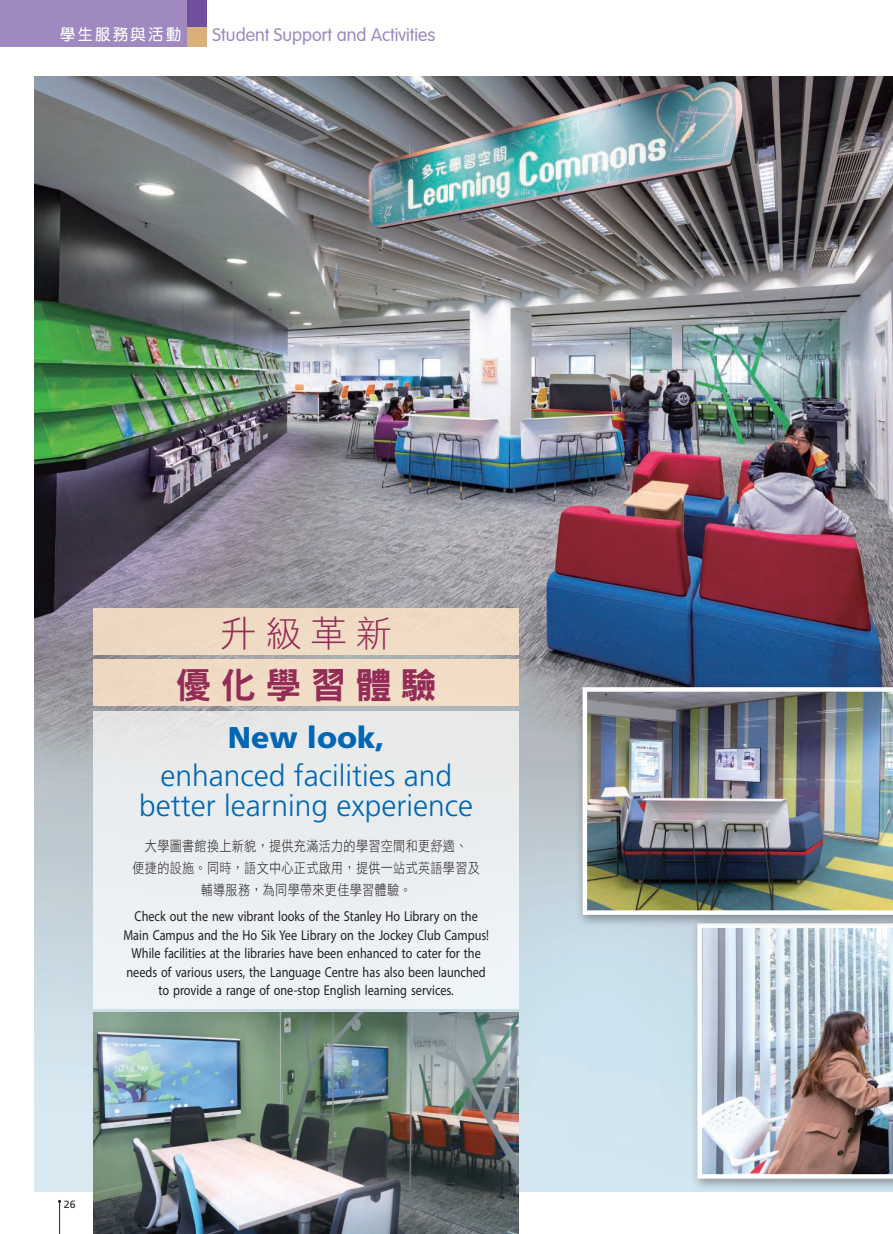
<style>
.page{position:relative;width:893px;height:1234px;background:#fff}
.page>*{position:absolute;margin:0;border:0;box-sizing:border-box;transform-origin:0 0}
.t1{font:36px "DF Hei HK W9";letter-spacing:.255em;color:#942c57}
.t2{font:36px "DF Hei HK W3";color:#942c57}
.t3{font:300 30px/30px "Frutiger LT Std";color:#0166b3;text-align:center}
.t4{font:900 30px "Frutiger LT Std";color:#0166b3}
.t5{font:300 18px "VAG Rounded Std";color:#9f89c0}
.t6{font:15.75px "DF Yuan HK W7";letter-spacing:.18em;color:#fff;scale:.95 1}
.t7{font:14.4px/18.5px "Myriad Pro";color:#231f20;text-align:center;scale:.85 1}
.t8{font:14.25px/22.2px "DF Hei HK W3";letter-spacing:.025em;color:#231f20;text-align:center;scale:.85 1}
.t9{font:10.5px "Frutiger LT Std";color:#231f20}
</style>
<div class="page">
<img style="left:34px;top:77px;width:859px;height:1114px">
<div style="left:690px;top:915px;width:203px;height:276px;background:#231f20;opacity:.4"></div>
<img style="left:697px;top:927px;width:196px;height:251px">
<div style="left:94px;top:608px;width:425px;height:47px;background:#efdac4"></div>
<div style="left:94px;top:710px;width:425px;height:298px;background:#ebeef0"></div>
<div style="left:94px;top:659px;width:425px;height:47px;background:#f1dcc6"></div>
<img style="left:94px;top:1012px;width:425px;height:221px">
<div style="left:575px;top:679px;width:318px;height:248px;background:#231f20;opacity:.4"></div>
<img style="left:583px;top:687px;width:310px;height:227px">
<hr style="left:59px;top:1201px;width:1px;height:32px;background:#231f20">
<div style="left:0;top:0;width:194px;height:47px;background:#9f89c0"></div>
<div style="left:187px;top:0;width:19px;height:47px;background:#7150a0"></div>
<div style="left:187px;top:28px;width:19px;height:19px;background:#d9b077"></div>
<p class="t6" style="left:60px;top:26px;width:129px">學生服務與活動</p>
<p class="t5" style="left:213px;top:25px;width:224px">Student Support and Activities</p>
<h1 class="t2" style="left:221px;top:613px;width:173px">升級革新</h1>
<h1 class="t1" style="left:175px;top:665px;width:263px">優化學習體驗</h1>
<h2 class="t4" style="left:228px;top:719px;width:158px">New look,</h2>
<h2 class="t3" style="left:139px;top:761px;width:335px">enhanced facilities and better learning experience</h2>
<p class="t8" style="left:133px;top:834px;width:410px">大學圖書館換上新貌，提供充滿活力的學習空間和更舒適、<br>便捷的設施。同時，語文中心正式啟用，提供一站式英語學習及輔導服務，為同學帶來更佳學習體驗。</p>
<p class="t7" style="left:123px;top:907px;width:432px">Check out the new vibrant looks of the Stanley Ho Library on the Main Campus and the Ho Sik Yee Library on the Jockey Club Campus!<br>While facilities at the libraries have been enhanced to cater for the needs of various users, the Language Centre has also been launched to provide a range of one-stop English learning services.</p>
<p class="t9" style="left:64px;top:1197px;width:13px">26</p>
</div>
